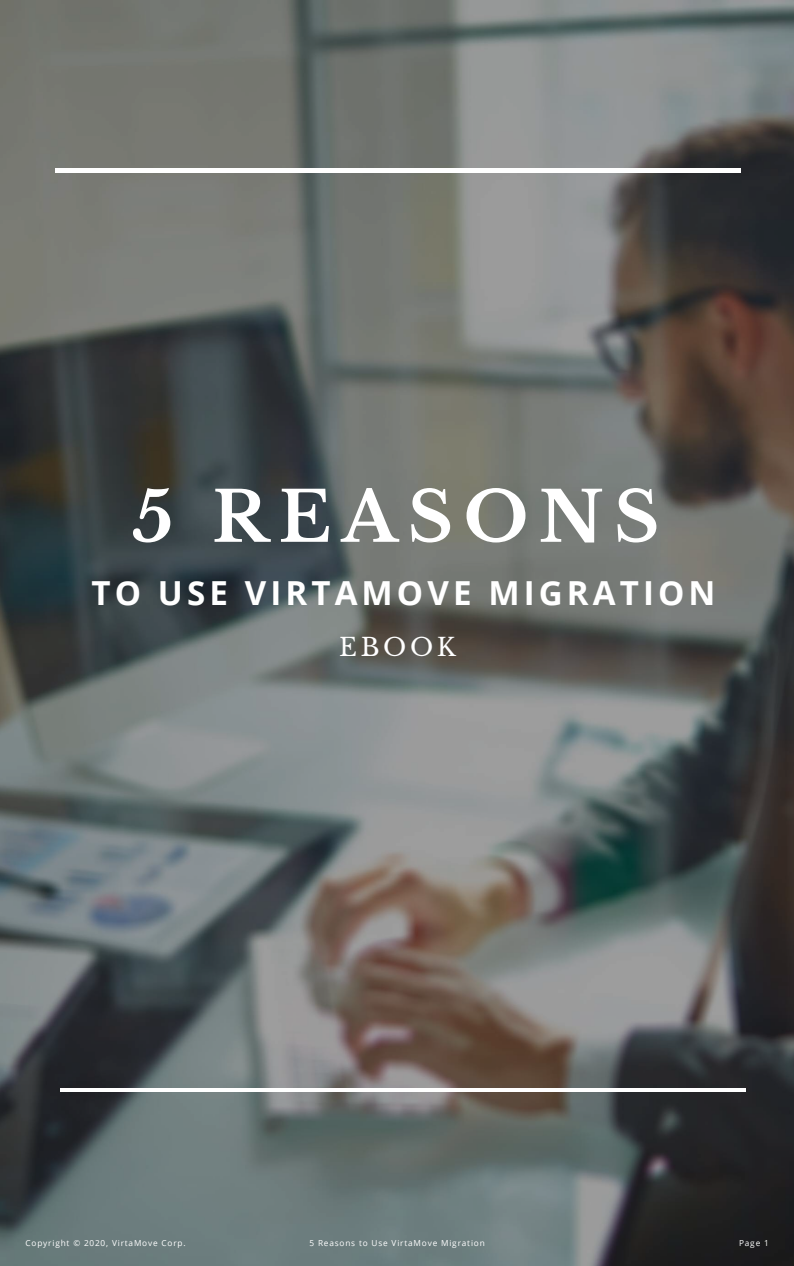
<style>
.page{position:relative;width:794px;height:1266px;background:#fff}
.page>*{position:absolute;margin:0;border:0;box-sizing:border-box;transform-origin:0 0}
.t1{font:700 68.93px "Libre Baskerville";letter-spacing:.145em;color:#fff}
.t2{font:700 33.15px "Open Sans";letter-spacing:.125em;color:#fff}
.t3{font:24.53px "Libre Baskerville";letter-spacing:.145em;color:#fff}
.t4{font:8.25px "Open Sans";letter-spacing:.1em;color:#fff}
</style>
<div class="page">
<img style="left:0;top:0;width:793px;height:1266px">
<hr style="left:55px;top:169px;width:685px;height:3px;background:#fff">
<hr style="left:60px;top:1088px;width:685px;height:4px;background:#fff">
<h1 class="t1" style="left:132px;top:475px;width:528px">5 REASONS</h1>
<h2 class="t2" style="left:91px;top:570px;width:625px">TO USE VIRTAMOVE MIGRATION</h2>
<h3 class="t3" style="left:339px;top:632px;width:118px">EBOOK</h3>
<p class="t4" style="left:26px;top:1237px;width:161px">Copyright © 2020, VirtaMove Corp.</p>
<p class="t4" style="left:309px;top:1237px;width:177px">5 Reasons to Use VirtaMove Migration</p>
<p class="t4" style="left:738px;top:1237px;width:31px">Page 1</p>
</div>
